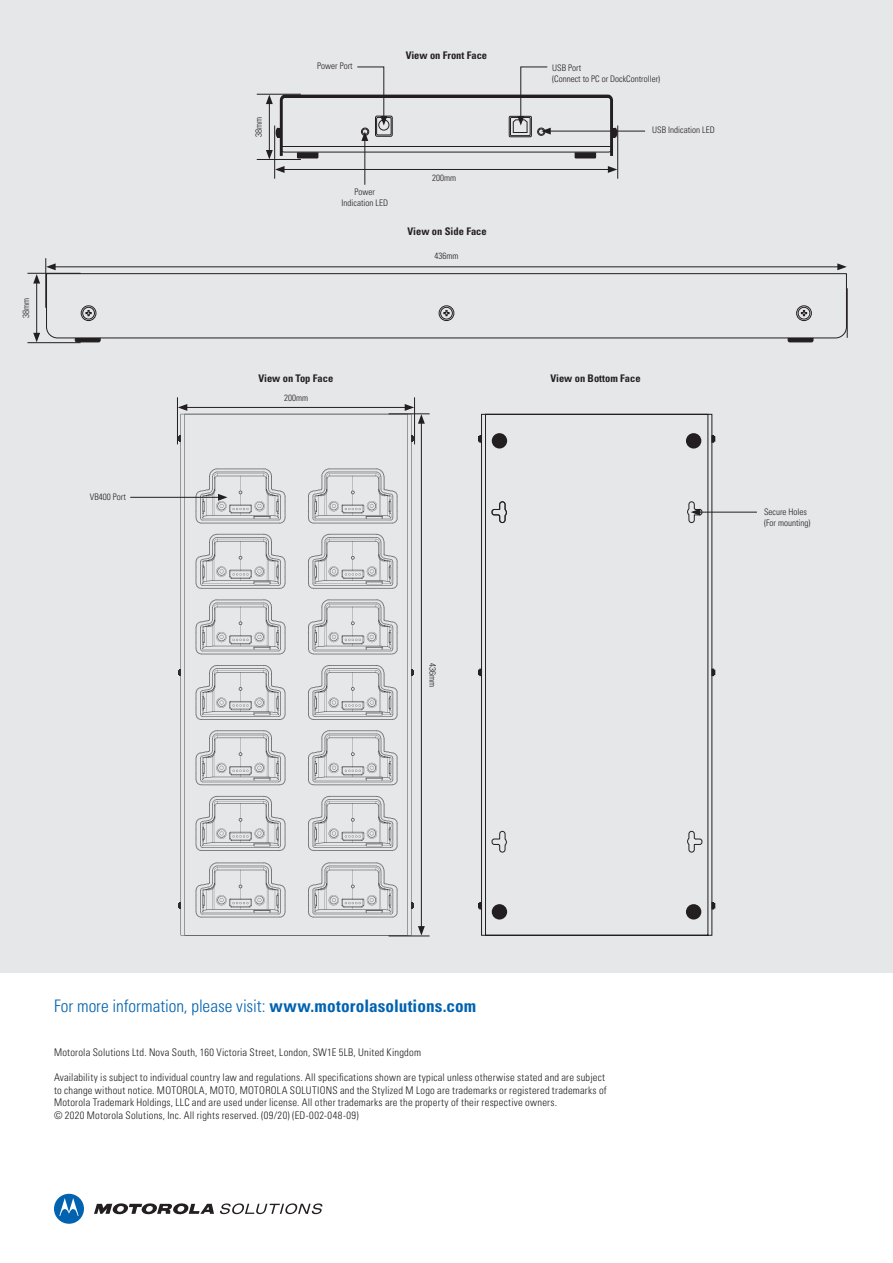
<style>
.page{position:relative;width:893px;height:1263px;background:#fff}
.page>*{position:absolute;margin:0;border:0;box-sizing:border-box;transform-origin:0 0}
.Body_Bold{font:300 condensed 17.25px "Univers LT Pro";color:#0162b0}
.Body_Text{font:300 condensed 10.5px/12.6px "Univers LT Pro";letter-spacing:.02em;color:#231f20}
.Body{font:700 condensed 10.5px "Univers LT Pro";color:#231f20}
.Body-2{font:300 condensed 9px "Univers LT Pro";color:#231f20}
.s1{font-weight:700}
</style>
<div class="page">
<div style="left:0;top:0;width:893px;height:973px;background:#e6e7e9"></div>
<hr style="left:613px;top:128px;width:4px;height:10px;background:#231f20;border-radius:50%">
<svg style="left:75px;top:339px;width:26px;height:4px"></svg>
<svg style="left:46px;top:273px;width:801px;height:66px"></svg>
<svg style="left:81px;top:306px;width:15px;height:15px"></svg>
<div style="left:81px;top:305px;width:15px;height:16px;border:1px solid #231f20;border-radius:50%"></div>
<svg style="left:83px;top:307px;width:11px;height:12px"></svg>
<div style="left:82px;top:307px;width:13px;height:12px;border:1px solid #231f20;border-radius:50%"></div>
<svg style="left:85px;top:310px;width:7px;height:6px"></svg>
<svg style="left:439px;top:306px;width:15px;height:15px"></svg>
<div style="left:439px;top:305px;width:15px;height:16px;border:1px solid #231f20;border-radius:50%"></div>
<svg style="left:441px;top:307px;width:11px;height:12px"></svg>
<div style="left:440px;top:307px;width:13px;height:12px;border:1px solid #231f20;border-radius:50%"></div>
<svg style="left:443px;top:310px;width:7px;height:6px"></svg>
<svg style="left:797px;top:306px;width:14px;height:15px"></svg>
<div style="left:796px;top:305px;width:16px;height:16px;border:1px solid #231f20;border-radius:50%"></div>
<svg style="left:798px;top:307px;width:12px;height:12px"></svg>
<div style="left:798px;top:307px;width:12px;height:12px;border:1px solid #231f20;border-radius:50%"></div>
<svg style="left:801px;top:310px;width:6px;height:6px"></svg>
<hr style="left:389px;top:935px;width:41px;height:1px;background:#231f20">
<hr style="left:389px;top:413px;width:41px;height:1px;background:#231f20">
<hr style="left:414px;top:397px;width:1px;height:47px;background:#231f20">
<hr style="left:177px;top:397px;width:1px;height:47px;background:#231f20">
<hr style="left:27px;top:273px;width:54px;height:1px;background:#231f20">
<hr style="left:27px;top:342px;width:54px;height:1px;background:#231f20">
<hr style="left:257px;top:94px;width:44px;height:1px;background:#231f20">
<hr style="left:257px;top:159px;width:44px;height:1px;background:#231f20">
<hr style="left:617px;top:126px;width:1px;height:53px;background:#231f20">
<svg style="left:481px;top:414px;width:231px;height:522px"></svg>
<svg style="left:712px;top:435px;width:3px;height:8px"></svg>
<svg style="left:712px;top:669px;width:3px;height:7px"></svg>
<svg style="left:712px;top:902px;width:3px;height:7px"></svg>
<svg style="left:478px;top:435px;width:4px;height:8px"></svg>
<svg style="left:478px;top:669px;width:4px;height:7px"></svg>
<svg style="left:478px;top:902px;width:4px;height:7px"></svg>
<div style="left:686px;top:433px;width:15px;height:15px;background:#231f20;border-radius:50%"></div>
<div style="left:686px;top:904px;width:15px;height:15px;background:#231f20;border-radius:50%"></div>
<svg style="left:491px;top:501px;width:16px;height:22px"></svg>
<svg style="left:687px;top:831px;width:15px;height:22px"></svg>
<svg style="left:491px;top:831px;width:16px;height:22px"></svg>
<div style="left:492px;top:433px;width:15px;height:15px;background:#231f20;border-radius:50%"></div>
<div style="left:492px;top:904px;width:15px;height:15px;background:#231f20;border-radius:50%"></div>
<svg style="left:181px;top:414px;width:227px;height:521px"></svg>
<svg style="left:185px;top:414px;width:222px;height:521px"></svg>
<svg style="left:411px;top:435px;width:3px;height:7px"></svg>
<svg style="left:411px;top:669px;width:3px;height:6px"></svg>
<svg style="left:411px;top:902px;width:3px;height:7px"></svg>
<svg style="left:178px;top:435px;width:3px;height:7px"></svg>
<svg style="left:178px;top:669px;width:3px;height:6px"></svg>
<svg style="left:178px;top:902px;width:3px;height:7px"></svg>
<svg style="left:308px;top:468px;width:90px;height:55px"></svg>
<svg style="left:308px;top:534px;width:90px;height:55px"></svg>
<svg style="left:196px;top:534px;width:89px;height:55px"></svg>
<svg style="left:308px;top:599px;width:90px;height:55px"></svg>
<svg style="left:196px;top:599px;width:89px;height:55px"></svg>
<svg style="left:308px;top:665px;width:90px;height:55px"></svg>
<svg style="left:196px;top:665px;width:89px;height:55px"></svg>
<svg style="left:308px;top:730px;width:90px;height:55px"></svg>
<svg style="left:196px;top:730px;width:89px;height:55px"></svg>
<svg style="left:308px;top:796px;width:90px;height:55px"></svg>
<svg style="left:196px;top:796px;width:89px;height:55px"></svg>
<svg style="left:308px;top:862px;width:90px;height:55px"></svg>
<svg style="left:196px;top:862px;width:89px;height:55px"></svg>
<hr style="left:274px;top:126px;width:1px;height:53px;background:#231f20">
<hr style="left:282px;top:169px;width:328px;height:1px;background:#231f20">
<svg style="left:608px;top:166px;width:9px;height:7px"></svg>
<svg style="left:275px;top:166px;width:10px;height:7px"></svg>
<hr style="left:364px;top:139px;width:1px;height:46px;background:#231f20">
<hr style="left:548px;top:131px;width:97px;height:1px;background:#231f20">
<svg style="left:266px;top:66px;width:349px;height:93px"></svg>
<hr style="left:36px;top:281px;width:1px;height:54px;background:#231f20">
<svg style="left:33px;top:274px;width:7px;height:9px"></svg>
<svg style="left:33px;top:333px;width:7px;height:9px"></svg>
<svg style="left:787px;top:337px;width:27px;height:6px"></svg>
<hr style="left:698px;top:512px;width:59px;height:1px;background:#231f20">
<svg style="left:687px;top:501px;width:15px;height:22px"></svg>
<hr style="left:185px;top:407px;width:222px;height:1px;background:#231f20">
<svg style="left:178px;top:404px;width:9px;height:7px"></svg>
<hr style="left:130px;top:497px;width:90px;height:1px;background:#231f20">
<svg style="left:196px;top:468px;width:89px;height:55px"></svg>
<hr style="left:421px;top:421px;width:1px;height:507px;background:#231f20">
<svg style="left:418px;top:926px;width:7px;height:9px"></svg>
<svg style="left:405px;top:404px;width:20px;height:20px"></svg>
<hr style="left:53px;top:266px;width:787px;height:1px;background:#231f20">
<svg style="left:837px;top:263px;width:10px;height:7px"></svg>
<svg style="left:46px;top:263px;width:10px;height:7px"></svg>
<hr style="left:45px;top:258px;width:1px;height:50px;background:#231f20">
<hr style="left:847px;top:288px;width:1px;height:50px;background:#231f20">
<svg style="left:94px;top:1203px;width:120px;height:12px"></svg>
<svg style="left:54px;top:1194px;width:30px;height:30px"></svg>
<svg style="left:220px;top:1203px;width:102px;height:11px"></svg>
<p class="Body-2" style="left:20px;top:318px;width:21px;rotate:-90deg">38mm</p>
<p class="Body-2" style="left:90px;top:491px;width:37px">VB400 Port</p>
<p class="Body" style="left:406px;top:48px;width:83px">View on Front Face</p>
<p class="Body-2" style="left:252px;top:137px;width:21px;rotate:-90deg">38mm</p>
<p class="Body-2" style="left:317px;top:60px;width:37px">Power Port</p>
<p class="Body-2" style="left:552px;top:61px;width:30px">USB Port</p>
<p class="Body-2" style="left:552px;top:72px;width:109px">(Connect to PC or DockController)</p>
<p class="Body-2" style="left:355px;top:186px;width:22px">Power</p>
<p class="Body-2" style="left:342px;top:197px;width:48px">Indication LED</p>
<p class="Body-2" style="left:432px;top:172px;width:25px">200mm</p>
<p class="Body" style="left:408px;top:225px;width:81px">View on Side Face</p>
<p class="Body-2" style="left:434px;top:249px;width:25px">436mm</p>
<p class="Body-2" style="left:652px;top:124px;width:64px">USB Indication LED</p>
<p class="Body" style="left:258px;top:372px;width:76px">View on Top Face</p>
<p class="Body-2" style="left:284px;top:391px;width:25px">200mm</p>
<p class="Body" style="left:550px;top:372px;width:92px">View on Bottom Face</p>
<p class="Body-2" style="left:764px;top:506px;width:44px">Secure Holes</p>
<p class="Body-2" style="left:764px;top:517px;width:48px">(For mounting)</p>
<p class="Body-2" style="left:439px;top:663px;width:25px;rotate:90deg">436mm</p>
<p class="Body_Bold" style="left:54px;top:994px;width:424px">For more information, please visit: <span class="s1">www.motorolasolutions.com</span></p>
<p class="Body_Text" style="left:54px;top:1045px;width:368px">Motorola Solutions Ltd. Nova South, 160 Victoria Street, London, SW1E 5LB, United Kingdom</p>
<p class="Body_Text" style="left:54px;top:1070px;width:554px">Availability is subject to individual country law and regulations. All specifications shown are typical unless otherwise stated and are subject to change without notice. MOTOROLA, MOTO, MOTOROLA SOLUTIONS and the Stylized M Logo are trademarks or registered trademarks of Motorola Trademark Holdings, LLC and are used under license. All other trademarks are the property of their respective owners.<br>© 2020 Motorola Solutions, Inc. All rights reserved. (09/20) (ED-002-048-09)</p>
</div>
